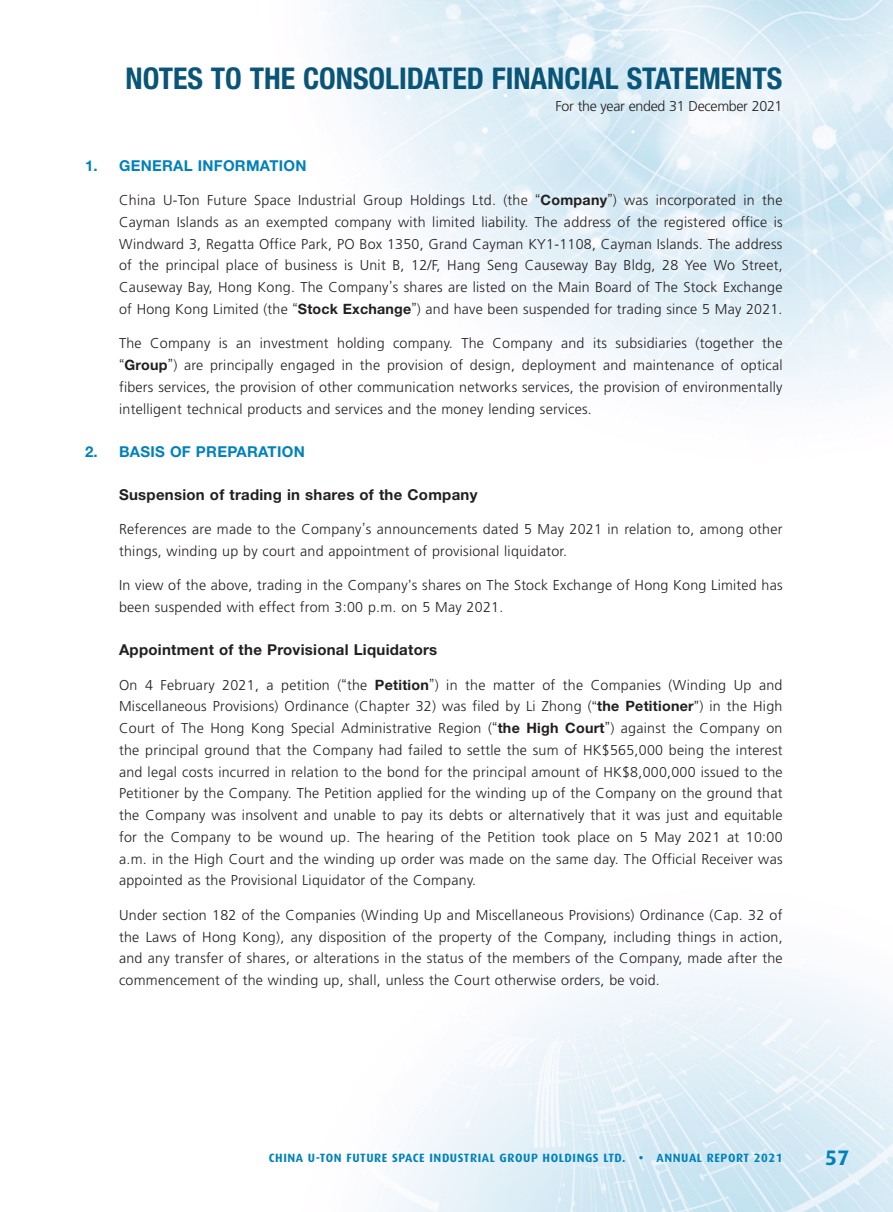
<style>
.page{position:relative;width:893px;height:1212px;background:#fff}
.page>*{position:absolute;margin:0;border:0;box-sizing:border-box;transform-origin:0 0}
.t1{font:700 condensed 30px "Helvetica Neue LT Std";color:#095578}
.t2{font:700 21px "Dax";color:#0081bb}
.Heading_2{font:700 15px "Helvetica Neue LT Std";letter-spacing:.02em;color:#231f20}
.Heading_1{font:700 15px "Helvetica Neue LT Std";letter-spacing:.02em;color:#0081bb}
.Body_Text{font:300 14.25px/21.8px "Frutiger LT Std";letter-spacing:.02em;color:#231f20;text-align:justify}
.Body_Text-2{font:300 14.25px "Frutiger LT Std";letter-spacing:-.02em;color:#231f20}
.t3{font:700 12px "Dax";letter-spacing:.045em;color:#0081bb}
.s1{font-family:"Helvetica Neue LT Std"}
.s2{font-family:"Helvetica Neue LT Std";font-weight:700}
</style>
<div class="page">
<img style="left:328px;top:0;width:565px;height:1212px">
<h1 class="t1" style="left:126px;top:60px;width:658px">NOTES TO THE CONSOLIDATED FINANCIAL STATEMENTS</h1>
<p class="Body_Text-2" style="left:556px;top:98px;width:228px">For the year ended 31 December 2021</p>
<p class="Heading_1" style="left:85px;top:156px;width:223px">1. GENERAL INFORMATION</p>
<p class="Body_Text" style="left:119px;top:189px;width:665px">China U-Ton Future Space Industrial Group Holdings Ltd. (the <span class="s1">“</span><span class="s2">Company</span><span class="s1">”</span>) was incorporated in the Cayman Islands as an exempted company with limited liability. The address of the registered office is Windward 3, Regatta Office Park, PO Box 1350, Grand Cayman KY1-1108, Cayman Islands. The address of the principal place of business is Unit B, 12/F, Hang Seng Causeway Bay Bldg, 28 Yee Wo Street, Causeway Bay, Hong Kong. The Company<span class="s1">’</span>s shares are listed on the Main Board of The Stock Exchange of Hong Kong Limited (the <span class="s1">“</span><span class="s2">Stock Exchange</span><span class="s1">”</span>) and have been suspended for trading since 5 May 2021.</p>
<p class="Body_Text" style="left:119px;top:333px;width:665px">The Company is an investment holding company. The Company and its subsidiaries (together the <span class="s1">“</span><span class="s2">Group</span><span class="s1">”</span>) are principally engaged in the provision of design, deployment and maintenance of optical fibers services, the provision of other communication networks services, the provision of environmentally intelligent technical products and services and the money lending services.</p>
<p class="Heading_1" style="left:85px;top:442px;width:221px">2. BASIS OF PREPARATION</p>
<p class="Heading_2" style="left:119px;top:485px;width:360px">Suspension of trading in shares of the Company</p>
<p class="Body_Text" style="left:119px;top:518px;width:665px">References are made to the Company<span class="s1">’</span>s announcements dated 5 May 2021 in relation to, among other things, winding up by court and appointment of provisional liquidator.</p>
<p class="Body_Text" style="left:119px;top:575px;width:665px">In view of the above, trading in the Company<span class="s1">’</span>s shares on The Stock Exchange of Hong Kong Limited has been suspended with effect from 3:00 p.m. on 5 May 2021.</p>
<p class="Heading_2" style="left:119px;top:640px;width:320px">Appointment of the Provisional Liquidators</p>
<p class="Body_Text" style="left:119px;top:674px;width:665px">On 4 February 2021, a petition (<span class="s1">“</span>the <span class="s2">Petition</span><span class="s1">”</span>) in the matter of the Companies (Winding Up and Miscellaneous Provisions) Ordinance (Chapter 32) was filed by Li Zhong (<span class="s1">“</span><span class="s2">the Petitioner</span><span class="s1">”</span>) in the High Court of The Hong Kong Special Administrative Region (<span class="s1">“</span><span class="s2">the High Court</span><span class="s1">”</span>) against the Company on the principal ground that the Company had failed to settle the sum of HK$565,000 being the interest and legal costs incurred in relation to the bond for the principal amount of HK$8,000,000 issued to the Petitioner by the Company. The Petition applied for the winding up of the Company on the ground that the Company was insolvent and unable to pay its debts or alternatively that it was just and equitable for the Company to be wound up. The hearing of the Petition took place on 5 May 2021 at 10:00 a.m. in the High Court and the winding up order was made on the same day. The Official Receiver was appointed as the Provisional Liquidator of the Company.</p>
<p class="Body_Text" style="left:119px;top:904px;width:665px">Under section 182 of the Companies (Winding Up and Miscellaneous Provisions) Ordinance (Cap. 32 of the Laws of Hong Kong), any disposition of the property of the Company, including things in action, and any transfer of shares, or alterations in the status of the members of the Company, made after the commencement of the winding up, shall, unless the Court otherwise orders, be void.</p>
<p class="t3" style="left:269px;top:1151px;width:515px">CHINA U-TON FUTURE SPACE INDUSTRIAL GROUP HOLDINGS LTD. • ANNUAL REPORT 2021</p>
<h2 class="t2" style="left:825px;top:1146px;width:26px">57</h2>
</div>
